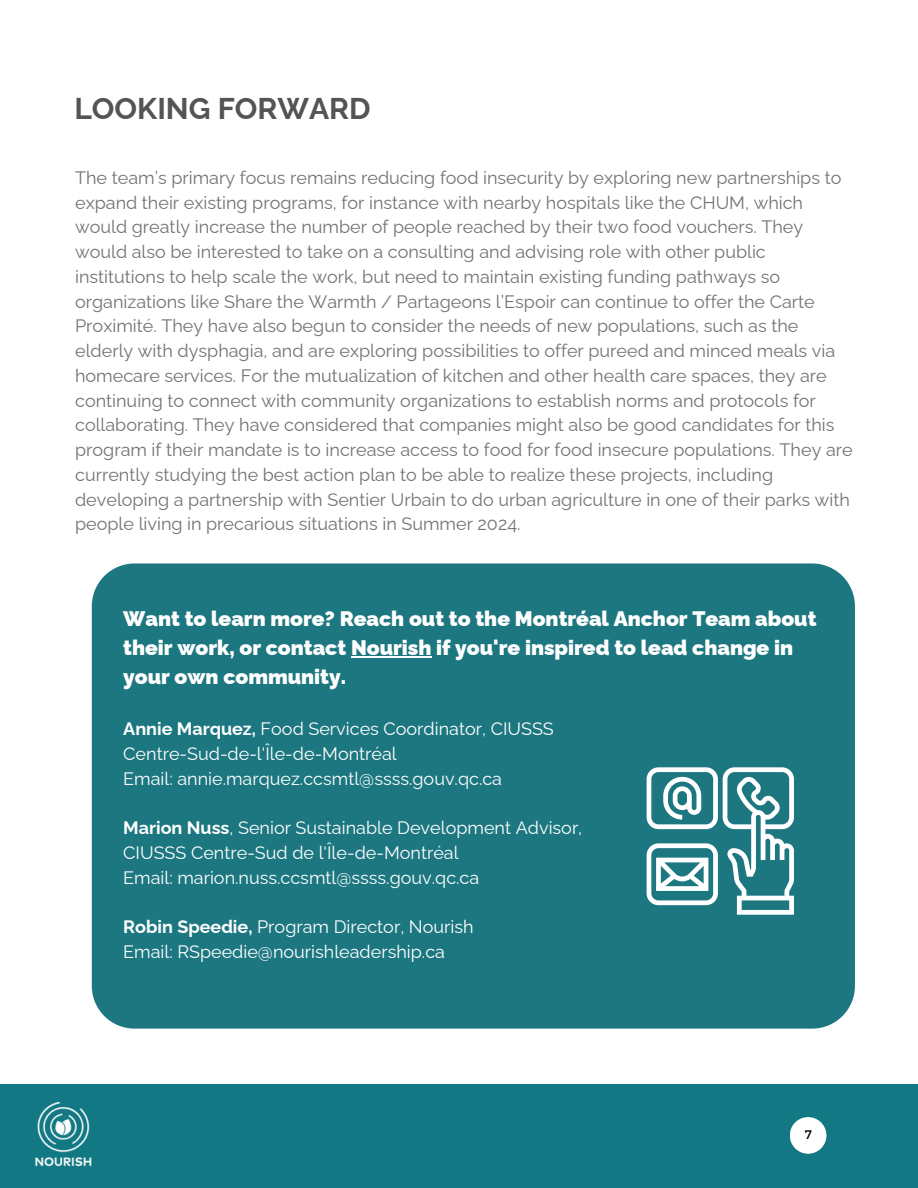
<style>
.page{position:relative;width:918px;height:1188px;background:#fff}
.page>*{position:absolute;margin:0;border:0;box-sizing:border-box;transform-origin:0 0}
.t1{font:700 30px "Raleway";color:#545454}
.t2{font:900 21px/29.2px "Raleway";color:#fff}
.t3{font:18px/24.8px "Raleway";color:#737373}
.t4{font:18px/24.8px "Raleway";color:#fff}
.t5{font:12.45px "Montserrat";color:#000}
.s1{font-weight:700}
</style>
<div class="page">
<div style="left:0;top:1085px;width:918px;height:103px;background:#127984"></div>
<svg style="left:790px;top:1117px;width:36px;height:37px"></svg>
<img style="left:35px;top:1103px;width:57px;height:64px">
<div style="left:92px;top:563px;width:763px;height:466px;background:#1d7781"></div>
<svg style="left:647px;top:767px;width:147px;height:148px"></svg>
<hr style="left:351px;top:656px;width:80px;height:1px;background:#fff">
<p class="t1" style="left:74px;top:91px;width:298px">LOOKING FORWARD</p>
<p class="t3" style="left:75px;top:165px;width:779px">The team’s primary focus remains reducing food insecurity by exploring new partnerships to expand their existing programs, for instance with nearby hospitals like the CHUM, which would greatly increase the number of people reached by their two food vouchers. They would also be interested to take on a consulting and advising role with other public institutions to help scale the work, but need to maintain existing funding pathways so organizations like Share the Warmth / Partageons l’Espoir can continue to offer the Carte Proximité. They have also begun to consider the needs of new populations, such as the elderly with dysphagia, and are exploring possibilities to offer pureed and minced meals via homecare services. For the mutualization of kitchen and other health care spaces, they are continuing to connect with community organizations to establish norms and protocols for collaborating. They have considered that companies might also be good candidates for this program if their mandate is to increase access to food for food insecure populations. They are currently studying the best action plan to be able to realize these projects, including developing a partnership with Sentier Urbain to do urban agriculture in one of their parks with people living in precarious situations in Summer 2024.</p>
<p class="t2" style="left:123px;top:604px;width:695px">Want to learn more? Reach out to the Montréal Anchor Team about their work, or contact Nourish if you're inspired to lead change in your own community.</p>
<p class="t4" style="left:123px;top:716px;width:432px"><span class="s1">Annie Marquez,</span> Food Services Coordinator, CIUSSS<br>Centre-Sud-de-l'Île-de-Montréal</p>
<p class="t4" style="left:123px;top:766px;width:380px">Email: annie.marquez.ccsmtl@ssss.gouv.qc.ca</p>
<p class="t4" style="left:123px;top:815px;width:461px"><span class="s1">Marion Nuss</span>, Senior Sustainable Development Advisor,<br>CIUSSS Centre-Sud de l'Île-de-Montréal</p>
<p class="t4" style="left:123px;top:865px;width:358px">Email: marion.nuss.ccsmtl@ssss.gouv.qc.ca</p>
<p class="t4" style="left:123px;top:914px;width:352px"><span class="s1">Robin Speedie,</span> Program Director, Nourish</p>
<p class="t4" style="left:123px;top:939px;width:323px">Email: RSpeedie@nourishleadership.ca</p>
<p class="t5" style="left:805px;top:1126px;width:9px">7</p>
</div>
